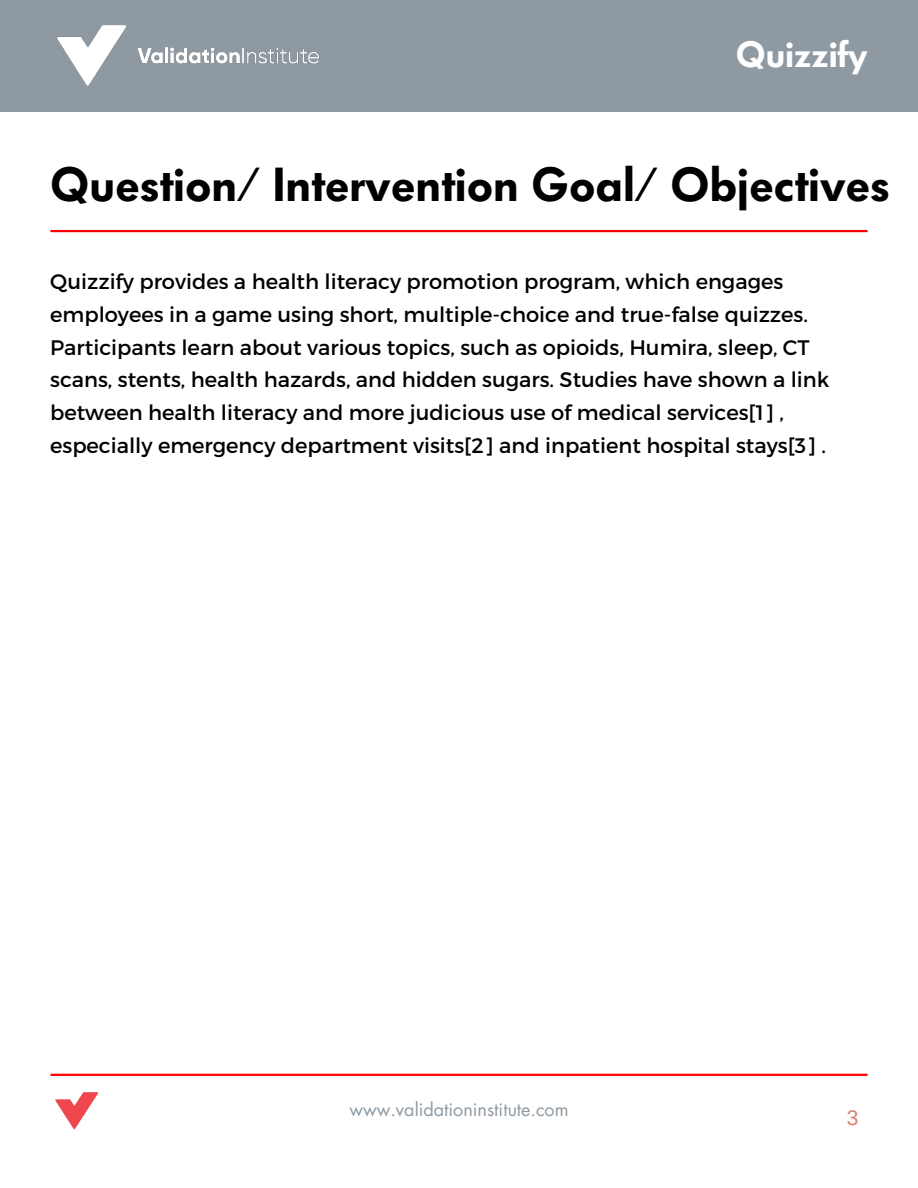
<style>
.page{position:relative;width:918px;height:1188px;background:#fff}
.page>*{position:absolute;margin:0;border:0;box-sizing:border-box;transform-origin:0 0}
.t1{font:600 47.25px "Futura BQ";color:#000}
.t2{font:600 36px "Futura BQ";color:#fff}
.t3{font:21px/32.7px "Montserrat";color:#000}
.t4{font:21px "Arimo";color:#d97f76}
.t5{font:18px "Futura LT";color:#8e99a2}
</style>
<div class="page">
<div style="left:0;top:0;width:918px;height:112px;background:#8e99a2"></div>
<img style="left:57px;top:25px;width:262px;height:61px">
<hr style="left:51px;top:1074px;width:816px;height:2px;background:#f00">
<img style="left:55px;top:1092px;width:44px;height:38px">
<hr style="left:51px;top:230px;width:816px;height:2px;background:#f00">
<p class="t2" style="left:736px;top:33px;width:134px">Quizzify</p>
<h3 class="t1" style="left:50px;top:157px;width:841px">Question/ Intervention Goal/ Objectives</h3>
<h1 class="t3" style="left:50px;top:265px;width:781px">Quizzify provides a health literacy promotion program, which engages employees in a game using short, multiple-choice and true-false quizzes.<br>Participants learn about various topics, such as opioids, Humira, sleep, CT scans, stents, health hazards, and hidden sugars. Studies have shown a link between health literacy and more judicious use of medical services[1] , especially emergency department visits[2] and inpatient hospital stays[3] .</h1>
<p class="t5" style="left:349px;top:1098px;width:221px">www.validationinstitute.com</p>
<p class="t4" style="left:847px;top:1106px;width:13px">3</p>
</div>
